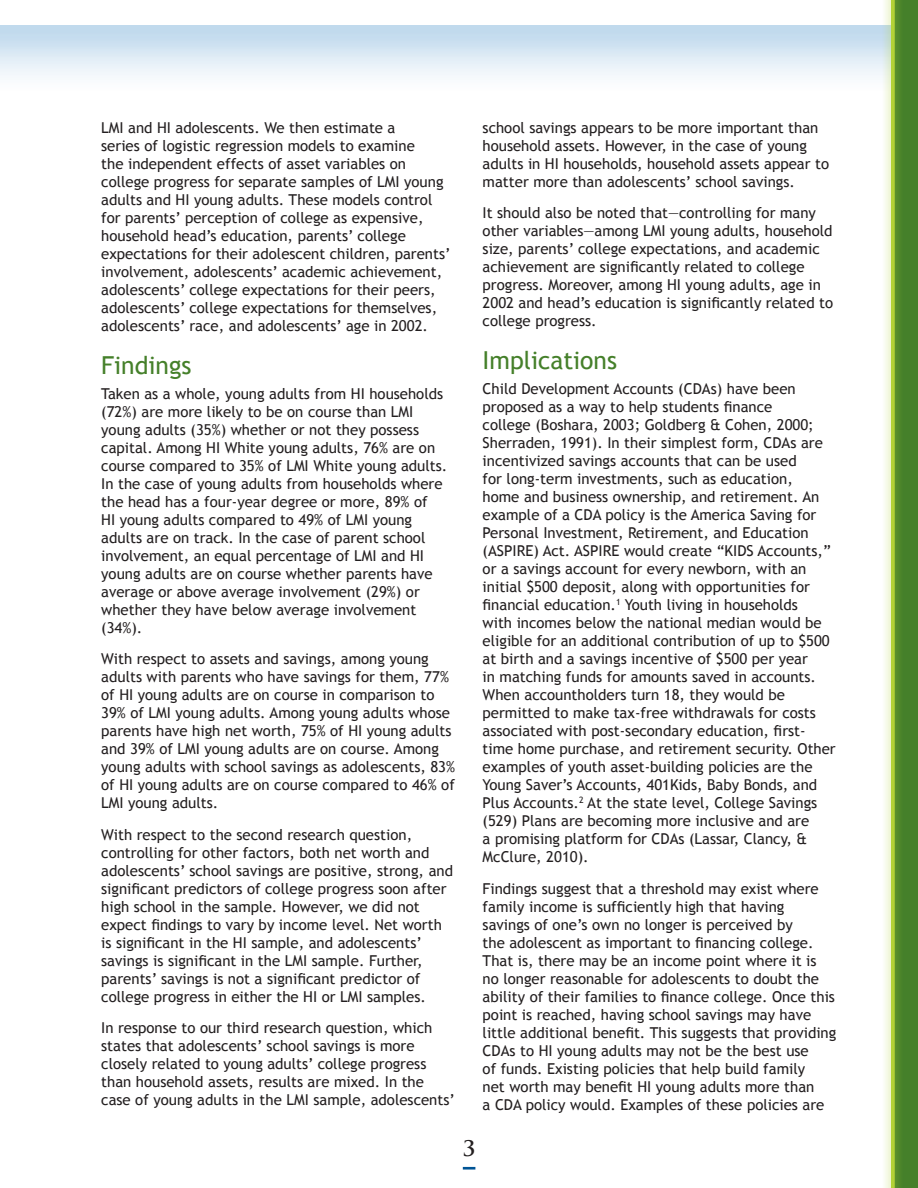
<style>
.page{position:relative;width:918px;height:1188px;background:#fff}
.page>*{position:absolute;margin:0;border:0;box-sizing:border-box;transform-origin:0 0}
.t1{font:24.75px "Trebuchet MS";color:#45802a}
.t2{font:700 21px "Trajan Pro";color:#231f20}
.t3{font:15px/18px "Trebuchet MS";color:#231f20}
</style>
<div class="page">
<div style="left:1px;top:25px;width:917px;height:75px;background:linear-gradient(to bottom,#bdd7ec,#fff)"></div>
<div style="left:893px;top:0;width:25px;height:1188px;background:#45802a"></div>
<div style="left:881px;top:0;width:23px;height:1188px;background:#b3d237;opacity:.75"></div>
<svg style="left:891px;top:0;width:4px;height:1188px;background:#adce36"></svg>
<svg style="left:463px;top:1167px;width:12px;height:3px"></svg>
<p class="t3" style="left:101px;top:118px;width:351px">LMI and HI adolescents. We then estimate a<br>series of logistic regression models to examine<br>the independent effects of asset variables on college progress for separate samples of LMI young adults and HI young adults. These models control for parents’ perception of college as expensive, household head’s education, parents’ college expectations for their adolescent children, parents’ involvement, adolescents’ academic achievement, adolescents’ college expectations for their peers, adolescents’ college expectations for themselves, adolescents’ race, and adolescents’ age in 2002.</p>
<h1 class="t1" style="left:101px;top:350px;width:92px">Findings</h1>
<p class="t3" style="left:101px;top:384px;width:348px">Taken as a whole, young adults from HI households (72%) are more likely to be on course than LMI young adults (35%) whether or not they possess capital. Among HI White young adults, 76% are on course compared to 35% of LMI White young adults.<br>In the case of young adults from households where the head has a four-year degree or more, 89% of<br>HI young adults compared to 49% of LMI young adults are on track. In the case of parent school involvement, an equal percentage of LMI and HI young adults are on course whether parents have average or above average involvement (29%) or whether they have below average involvement (34%).</p>
<p class="t3" style="left:101px;top:650px;width:355px">With respect to assets and savings, among young adults with parents who have savings for them, 77% of HI young adults are on course in comparison to 39% of LMI young adults. Among young adults whose parents have high net worth, 75% of HI young adults and 39% of LMI young adults are on course. Among young adults with school savings as adolescents, 83% of HI young adults are on course compared to 46% of LMI young adults.</p>
<p class="t3" style="left:101px;top:825px;width:353px">With respect to the second research question, controlling for other factors, both net worth and adolescents’ school savings are positive, strong, and significant predictors of college progress soon after high school in the sample. However, we did not expect findings to vary by income level. Net worth is significant in the HI sample, and adolescents’ savings is significant in the LMI sample. Further, parents’ savings is not a significant predictor of college progress in either the HI or LMI samples.</p>
<p class="t3" style="left:101px;top:1019px;width:355px">In response to our third research question, which states that adolescents’ school savings is more closely related to young adults’ college progress than household assets, results are mixed. In the case of young adults in the LMI sample, adolescents’</p>
<p class="t3" style="left:483px;top:118px;width:348px">school savings appears to be more important than household assets. However, in the case of young adults in HI households, household assets appear to matter more than adolescents’ school savings.</p>
<p class="t3" style="left:483px;top:204px;width:352px">It should also be noted that—controlling for many other variables—among LMI young adults, household size, parents’ college expectations, and academic achievement are significantly related to college progress. Moreover, among HI young adults, age in 2002 and head’s education is significantly related to college progress.</p>
<h1 class="t1" style="left:483px;top:346px;width:136px">Implications</h1>
<p class="t3" style="left:483px;top:380px;width:355px">Child Development Accounts (CDAs) have been proposed as a way to help students finance<br>college (Boshara, 2003; Goldberg &amp; Cohen, 2000; Sherraden, 1991). In their simplest form, CDAs are incentivized savings accounts that can be used<br>for long-term investments, such as education,<br>home and business ownership, and retirement. An example of a CDA policy is the America Saving for Personal Investment, Retirement, and Education (ASPIRE) Act. ASPIRE would create “KIDS Accounts,” or a savings account for every newborn, with an initial $500 deposit, along with opportunities for financial education.<sup>1</sup> Youth living in households<br>with incomes below the national median would be eligible for an additional contribution of up to $500 at birth and a savings incentive of $500 per year<br>in matching funds for amounts saved in accounts.<br>When accountholders turn 18, they would be permitted to make tax-free withdrawals for costs associated with post-secondary education, first&shy;time home purchase, and retirement security. Other examples of youth asset-building policies are the Young Saver’s Accounts, 401Kids, Baby Bonds, and Plus Accounts.<sup>2</sup> At the state level, College Savings (529) Plans are becoming more inclusive and are<br>a promising platform for CDAs (Lassar, Clancy, &amp; McClure, 2010).</p>
<p class="t3" style="left:483px;top:879px;width:355px">Findings suggest that a threshold may exist where family income is sufficiently high that having<br>savings of one’s own no longer is perceived by<br>the adolescent as important to financing college.<br>That is, there may be an income point where it is no longer reasonable for adolescents to doubt the ability of their families to finance college. Once this point is reached, having school savings may have little additional benefit. This suggests that providing CDAs to HI young adults may not be the best use<br>of funds. Existing policies that help build family<br>net worth may benefit HI young adults more than<br>a CDA policy would. Examples of these policies are</p>
<h2 class="t2" style="left:463px;top:1136px;width:14px">3</h2>
</div>
